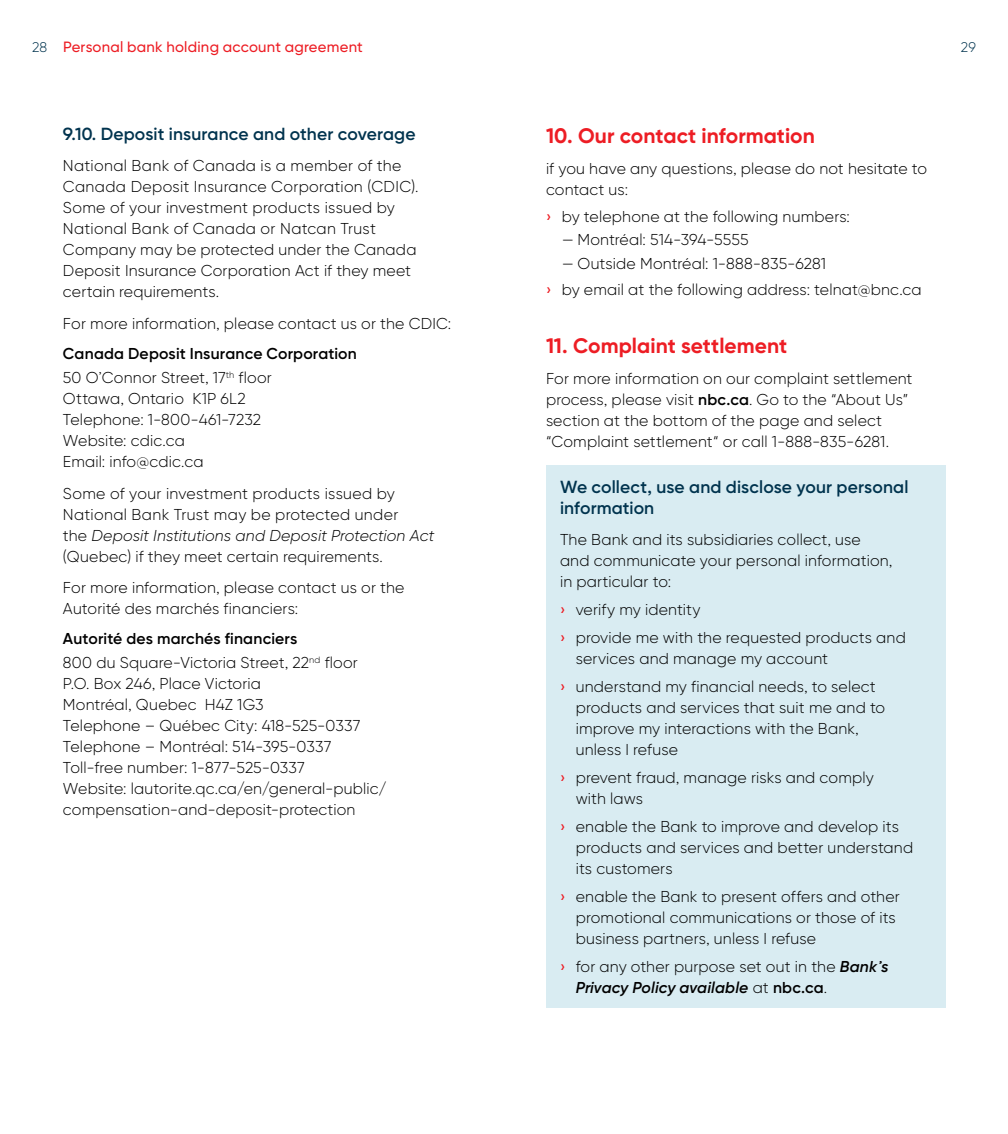
<style>
.page{position:relative;width:1008px;height:1134px;background:#fff}
.page>*{position:absolute;margin:0;border:0;box-sizing:border-box;transform-origin:0 0}
.t1{font:700 21px "Gilroy BN";color:#ed1d24}
.t2{font:600 17.5px/21px "Gilroy BN";letter-spacing:.01em;color:#00334e}
.t3{font:300 15.75px/21px "Gilroy BN";letter-spacing:.01em;color:#000}
.t4{font:600 15.75px/24.5px "Gilroy BN";letter-spacing:.01em;color:#000}
.t5{font:500 14.88px "Gilroy BN";letter-spacing:.015em;color:#ed1d24}
.t6{font:300 14px "Gilroy BN";color:#00334e}
.s1{font-weight:300;font-size:14px;color:#00334e}
.s2{font-weight:300}
.s3{font-style:italic}
.s4{font-weight:600}
.s5{font-weight:500;color:#ed1d24}
.s6{font-weight:600;font-style:italic}
</style>
<div class="page">
<div style="left:546px;top:465px;width:399px;height:542px;background:#d9ecf2"></div>
<p class="t5" style="left:32px;top:38px;width:332px"><span class="s1">28</span> Personal bank holding account agreement</p>
<p class="t6" style="left:961px;top:38px;width:17px">29</p>
<p class="t2" style="left:63px;top:123px;width:354px">9.10. Deposit insurance and other coverage</p>
<p class="t3" style="left:63px;top:155px;width:357px">National Bank of Canada is a member of the Canada Deposit Insurance Corporation (CDIC).<br>Some of your investment products issued by National Bank of Canada or Natcan Trust Company may be protected under the Canada Deposit Insurance Corporation Act if they meet certain requirements.</p>
<p class="t3" style="left:63px;top:313px;width:390px">For more information, please contact us or the CDIC:</p>
<p class="t4" style="left:63px;top:341px;width:295px">Canada Deposit Insurance Corporation<br><span class="s2">50 O’Connor Street, 17</span><sup>th</sup> <span class="s2">floor</span></p>
<p class="t3" style="left:63px;top:388px;width:200px">Ottawa, Ontario K1P 6L2<br>Telephone: 1-800-461-7232<br>Website: cdic.ca<br>Email: info@cdic.ca</p>
<p class="t3" style="left:63px;top:483px;width:373px">Some of your investment products issued by National Bank Trust may be protected under<br>the <span class="s3">Deposit Institutions and Deposit Protection Act </span>(Quebec) if they meet certain requirements.</p>
<p class="t3" style="left:63px;top:577px;width:343px">For more information, please contact us or the<br>Autorité des marchés financiers:</p>
<p class="t3" style="left:63px;top:626px;width:296px;line-height:24.5px"><span class="s4">Autorité des marchés financiers<br></span>800 du Square-Victoria Street, 22<sup>nd</sup> floor</p>
<p class="t3" style="left:63px;top:673px;width:325px">P.O. Box 246, Place Victoria<br>Montréal, Quebec H4Z 1G3<br>Telephone – Québec City: 418-525-0337<br>Telephone – Montréal: 514-395-0337<br>Toll-free number: 1-877-525-0337<br>Website: lautorite.qc.ca/en/general-public/ compensation-and-deposit-protection</p>
<h1 class="t1" style="left:546px;top:122px;width:270px">10. Our contact information</h1>
<p class="t3" style="left:546px;top:158px;width:383px">if you have any questions, please do not hesitate to contact us:</p>
<p class="t3" style="left:546px;top:205px;width:305px"><span class="s5">›</span> by telephone at the following numbers:</p>
<p class="t3" style="left:562px;top:229px;width:189px">— Montréal: 514-394-5555</p>
<p class="t3" style="left:546px;top:250px;width:377px;line-height:26.2px;text-indent:16px">— Outside Montréal: 1-888-835-6281<br><span class="s5">›</span> by email at the following address: telnat@bnc.ca</p>
<h1 class="t1" style="left:546px;top:332px;width:243px">11. Complaint settlement</h1>
<p class="t3" style="left:546px;top:368px;width:368px">For more information on our complaint settlement process, please visit <span class="s4">nbc.ca</span>. Go to the “About Us” section at the bottom of the page and select “Complaint settlement“ or call 1-888-835-6281.</p>
<p class="t2" style="left:560px;top:476px;width:350px">We collect, use and disclose your personal information</p>
<p class="t3" style="left:560px;top:529px;width:334px">The Bank and its subsidiaries collect, use and communicate your personal information, in particular to:</p>
<p class="t3" style="left:560px;top:596px;width:347px;line-height:28px"><span class="s5">›</span> verify my identity<br><span class="s5">›</span> provide me with the requested products and</p>
<p class="t3" style="left:560px;top:645px;width:317px;line-height:28px;text-indent:16px">services and manage my account<br><span class="s5">›</span> understand my financial needs, to select</p>
<p class="t3" style="left:576px;top:697px;width:311px">products and services that suit me and to improve my interactions with the Bank, unless I refuse</p>
<p class="t3" style="left:576px;top:767px;width:300px;text-indent:-16px"><span class="s5">›</span> prevent fraud, manage risks and comply with laws</p>
<p class="t3" style="left:576px;top:816px;width:339px;text-indent:-16px"><span class="s5">›</span> enable the Bank to improve and develop its products and services and better understand its customers</p>
<p class="t3" style="left:576px;top:886px;width:326px;text-indent:-16px"><span class="s5">›</span> enable the Bank to present offers and other promotional communications or those of its business partners, unless I refuse</p>
<p class="t3" style="left:576px;top:956px;width:314px;text-indent:-16px"><span class="s5">›</span> for any other purpose set out in the <span class="s6">Bank’s<br>Privacy Policy available</span> at <span class="s4">nbc.ca</span>.</p>
</div>
